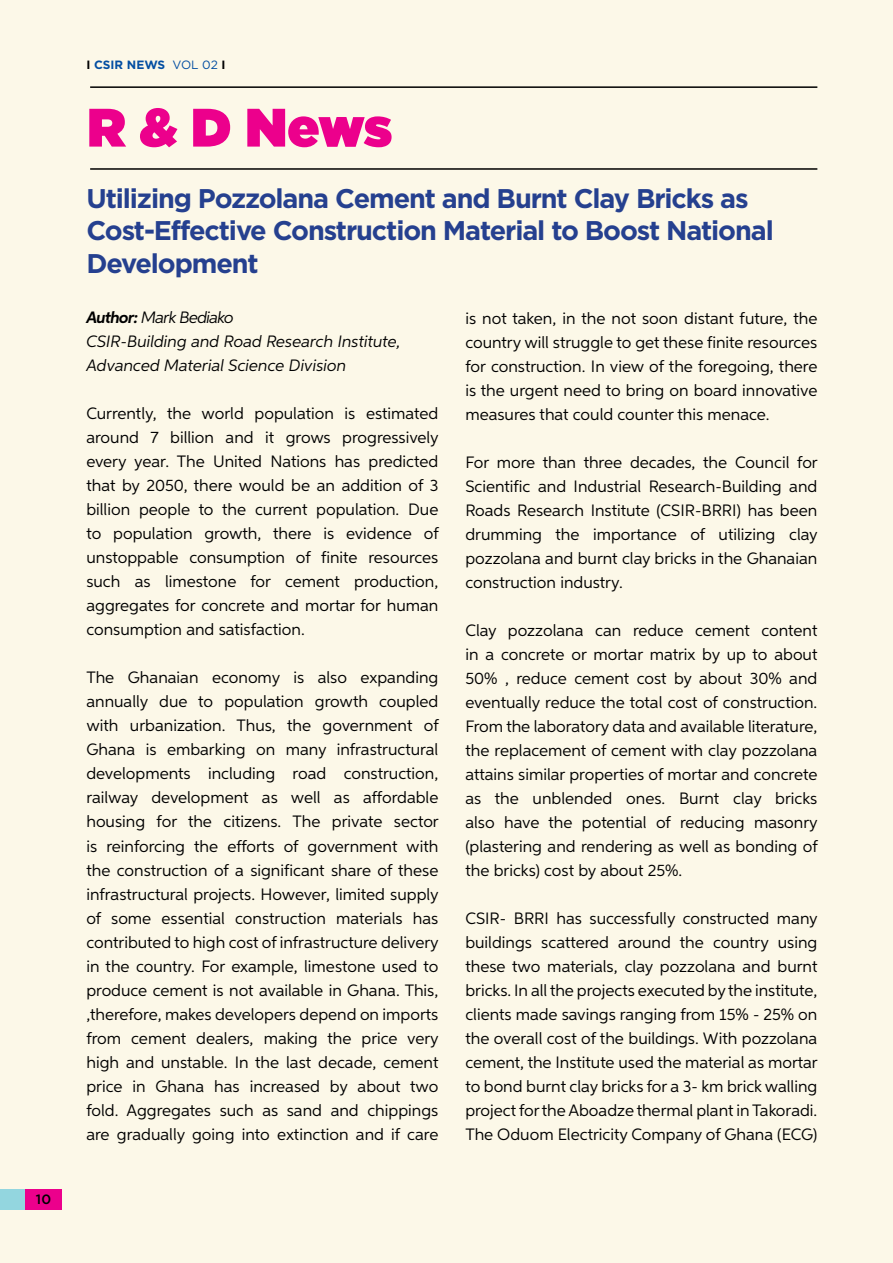
<style>
.page{position:relative;width:893px;height:1263px;background:#fcf8e8}
.page>*{position:absolute;margin:0;border:0;box-sizing:border-box;transform-origin:0 0}
.t1{font:900 54px "Gotham";color:#ec008c}
.t2{font:700 27px/33px "Gotham";letter-spacing:-.04em;color:#25408f}
.t3{font:16.5px/24px "Aspira";color:#000;text-align:justify}
.t4{font:italic 16.5px/24px "Aspira";color:#000}
.t5{font:500 13.5px "Gotham";color:#000}
.t6{font:700 12px "Gotham";color:#034ea2}
.s1{color:#000}
.s2{font-weight:400}
.s3{font-weight:700}
</style>
<div class="page">
<div style="left:0;top:1189px;width:62px;height:21px;background:#93d6df"></div>
<div style="left:26px;top:1189px;width:36px;height:21px;background:#ec008c"></div>
<hr style="left:90px;top:86px;width:727px;height:2px;background:#000">
<hr style="left:90px;top:168px;width:727px;height:2px;background:#000">
<p class="t5" style="left:36px;top:1190px;width:17px">10</p>
<p class="t6" style="left:86px;top:58px;width:141px"><span class="s1">I</span> CSIR NEWS <span class="s2">VOL 02</span> <span class="s1">I</span></p>
<h1 class="t1" style="left:87px;top:89px;width:307px">R &amp; D News</h1>
<h2 class="t2" style="left:86px;top:181px;width:689px">Utilizing Pozzolana Cement and Burnt Clay Bricks as<br>Cost-Effective Construction Material to Boost National<br>Development</h2>
<p class="t4" style="left:86px;top:305px;width:316px"><span class="s3">Author:</span> Mark Bediako<br>CSIR-Building and Road Research Institute,<br>Advanced Material Science Division</p>
<p class="t3" style="left:86px;top:401px;width:354px">Currently, the world population is estimated around 7 billion and it grows progressively every year. The United Nations has predicted that by 2050, there would be an addition of 3 billion people to the current population. Due to population growth, there is evidence of unstoppable consumption of finite resources such as limestone for cement production, aggregates for concrete and mortar for human consumption and satisfaction.</p>
<p class="t3" style="left:86px;top:665px;width:354px">The Ghanaian economy is also expanding annually due to population growth coupled with urbanization. Thus, the government of Ghana is embarking on many infrastructural developments including road construction, railway development as well as affordable housing for the citizens. The private sector is reinforcing the efforts of government with the construction of a significant share of these infrastructural projects. However, limited supply of some essential construction materials has contributed to high cost of infrastructure delivery in the country. For example, limestone used to produce cement is not available in Ghana. This, ,therefore, makes developers depend on imports from cement dealers, making the price very high and unstable. In the last decade, cement price in Ghana has increased by about two fold. Aggregates such as sand and chippings are gradually going into extinction and if care</p>
<p class="t3" style="left:465px;top:306px;width:353px">is not taken, in the not soon distant future, the country will struggle to get these finite resources for construction. In view of the foregoing, there is the urgent need to bring on board innovative measures that could counter this menace.</p>
<p class="t3" style="left:465px;top:450px;width:354px">For more than three decades, the Council for Scientific and Industrial Research-Building and Roads Research Institute (CSIR-BRRI) has been drumming the importance of utilizing clay pozzolana and burnt clay bricks in the Ghanaian construction industry.</p>
<p class="t3" style="left:465px;top:618px;width:354px">Clay pozzolana can reduce cement content in a concrete or mortar matrix by up to about 50% , reduce cement cost by about 30% and eventually reduce the total cost of construction.<br>From the laboratory data and available literature, the replacement of cement with clay pozzolana attains similar properties of mortar and concrete as the unblended ones. Burnt clay bricks also have the potential of reducing masonry (plastering and rendering as well as bonding of the bricks) cost by about 25%.</p>
<p class="t3" style="left:465px;top:906px;width:354px">CSIR- BRRI has successfully constructed many buildings scattered around the country using these two materials, clay pozzolana and burnt bricks. In all the projects executed by the institute, clients made savings ranging from 15% - 25% on the overall cost of the buildings. With pozzolana cement, the Institute used the material as mortar to bond burnt clay bricks for a 3- km brick walling project for the Aboadze thermal plant in Takoradi.<br>The Oduom Electricity Company of Ghana (ECG)</p>
</div>
